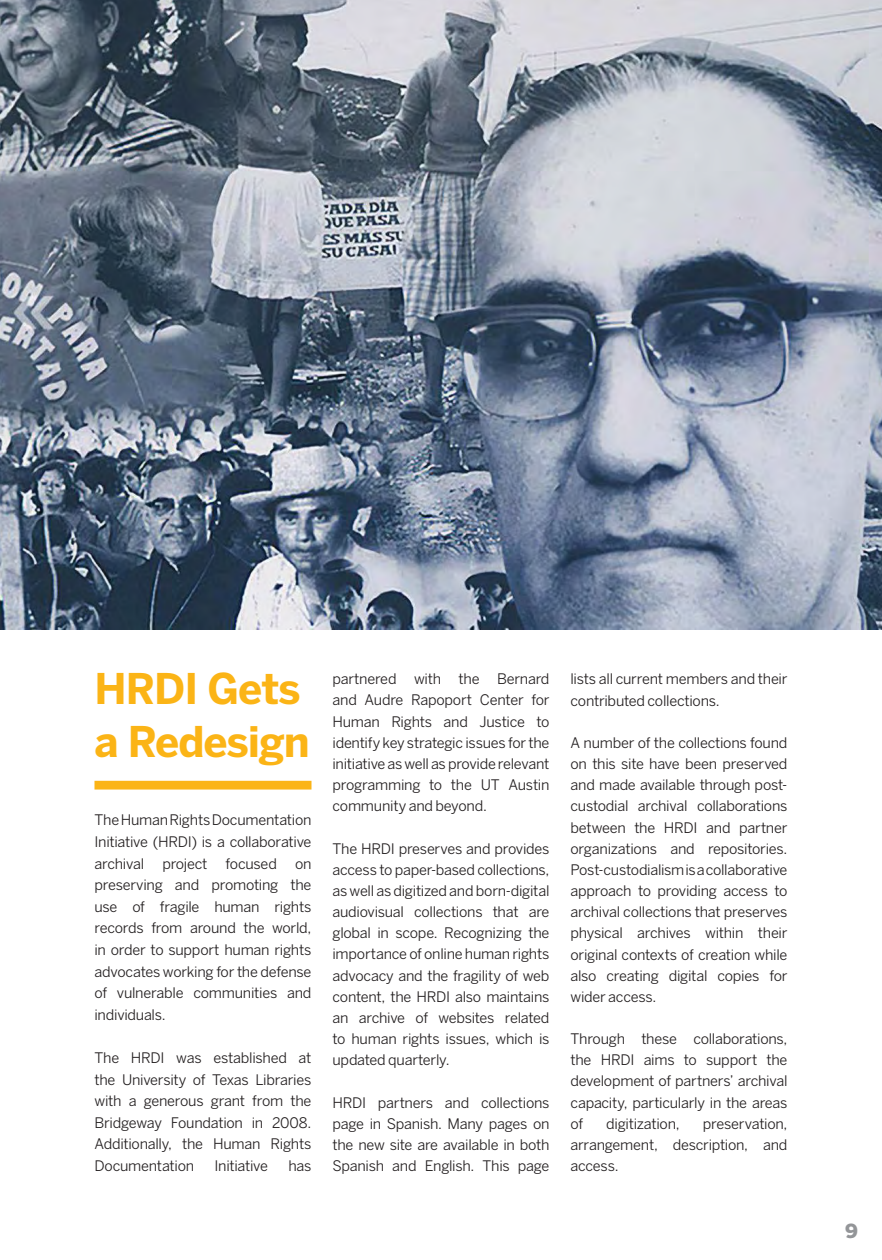
<style>
.page{position:relative;width:882px;height:1260px;background:#fff}
.page>*{position:absolute;margin:0;border:0;box-sizing:border-box;transform-origin:0 0}
.t1{font:700 42px "Benton Sans";letter-spacing:-.025em;color:#fbb416}
.t2{font:900 19.25px "Benton Sans";color:#939598}
.Paragraph_Style_1{font:14.35px/21.2px "Benton Sans";letter-spacing:-.02em;color:#231f20;text-align:justify}
</style>
<div class="page">
<div style="left:94px;top:781px;width:218px;height:9px;background:#fbb416"></div>
<img style="left:0;top:0;width:882px;height:630px">
<p class="t1" style="left:94px;top:664px;width:208px">HRDI Gets</p>
<p class="t1" style="left:94px;top:716px;width:217px">a Redesign</p>
<p class="Paragraph_Style_1" style="left:94px;top:809px;width:219px">The Human Rights Documentation Initiative (HRDI) is a collaborative archival</p>
<p class="Paragraph_Style_1" style="left:162px;top:853px;width:47px">project</p>
<p class="Paragraph_Style_1" style="left:226px;top:853px;width:53px">focused</p>
<p class="Paragraph_Style_1" style="left:94px;top:852px;width:219px;text-indent:201px">on preserving and promoting the use of fragile human rights records from around the world, in order to support human rights advocates working for the defense of vulnerable communities and individuals.</p>
<p class="Paragraph_Style_1" style="left:94px;top:1047px;width:218px">The HRDI was established at the University of Texas Libraries with a generous grant from the Bridgeway Foundation in 2008.<br>Additionally, the Human Rights Documentation</p>
<p class="Paragraph_Style_1" style="left:215px;top:1155px;width:55px">Initiative</p>
<p class="Paragraph_Style_1" style="left:288px;top:1155px;width:25px">has</p>
<p class="Paragraph_Style_1" style="left:333px;top:668px;width:219px">partnered with the Bernard and Audre Rapoport Center for Human Rights and Justice to identify key strategic issues for the initiative as well as provide relevant programming to the UT Austin community and beyond.</p>
<p class="Paragraph_Style_1" style="left:333px;top:838px;width:219px">The HRDI preserves and provides access to paper-based collections, as well as digitized and born-digital audiovisual collections that are global in scope. Recognizing the importance of online human rights advocacy and the fragility of web content, the HRDI also maintains an archive of websites related to human rights issues, which is updated quarterly.</p>
<p class="Paragraph_Style_1" style="left:333px;top:1092px;width:219px">HRDI partners and collections page in Spanish. Many pages on the new site are available in both Spanish and English. This page</p>
<p class="Paragraph_Style_1" style="left:571px;top:668px;width:218px">lists all current members and their contributed collections.</p>
<p class="Paragraph_Style_1" style="left:571px;top:732px;width:219px">A number of the collections found on this site have been preserved and made available through post&shy;custodial archival collaborations between the HRDI and partner organizations and repositories.<br>Post-custodialism is a collaborative approach to providing access to archival collections that preserves physical archives within their original contexts of creation while also creating digital copies for wider access.</p>
<p class="Paragraph_Style_1" style="left:571px;top:1028px;width:219px">Through these collaborations, the HRDI aims to support the development of partners’ archival capacity, particularly in the areas of</p>
<p class="Paragraph_Style_1" style="left:606px;top:1113px;width:75px">digitization,</p>
<p class="Paragraph_Style_1" style="left:571px;top:1113px;width:219px;text-indent:132px">preservation, arrangement, description, and access.</p>
<p class="t2" style="left:845px;top:1219px;width:14px">9</p>
</div>
